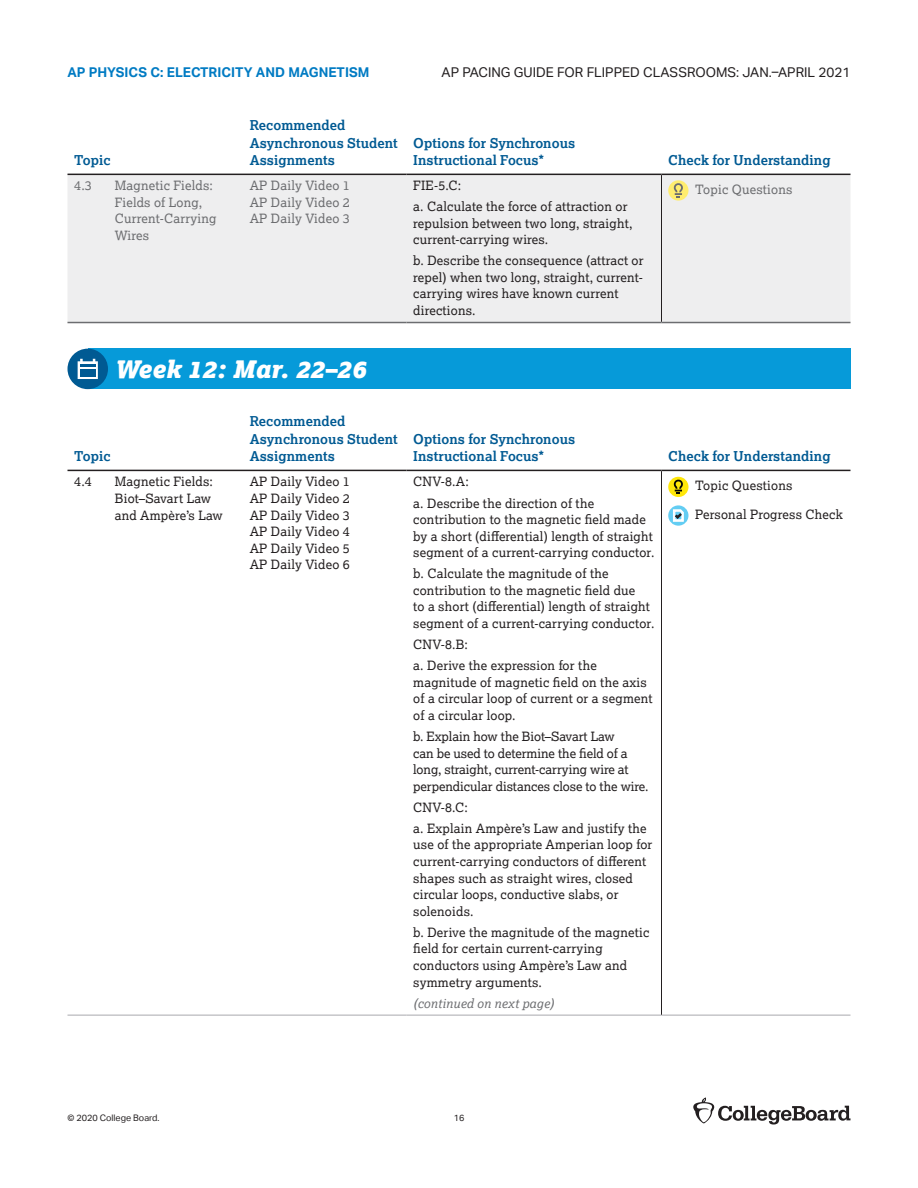
<style>
.page{position:relative;width:918px;height:1188px;background:#fff}
.page>*{position:absolute;margin:0;border:0;box-sizing:border-box;transform-origin:0 0}
.t1{font:italic 900 24px "Lexia";color:#fff}
.t2{font:700 13.5px/17.5px "Lexia";letter-spacing:.005em;color:#005a93}
.t3{font:13.5px "Aktiv Grotesk";color:#231f20}
.t4{font:700 13.5px "Aktiv Grotesk";color:#007bc3}
.t5{font:12.75px/16.5px "Lexia";letter-spacing:.015em;color:#231f20}
.t6{font:12.75px/16.5px "Lexia";letter-spacing:-.005em;color:#231f20}
.t7{font:12.75px/16.6px "Lexia";letter-spacing:.015em;color:#6c6d70}
.t8{font:italic 12.75px "Lexia";letter-spacing:.015em;color:#6c6d70}
.t9{font:9px "Aktiv Grotesk";color:#231f20}
</style>
<div class="page">
<svg style="left:693px;top:1098px;width:157px;height:27px"></svg>
<svg style="left:68px;top:173px;width:782px;height:1px"></svg>
<div style="left:68px;top:175px;width:782px;height:147px;background:#eeeeef"></div>
<hr style="left:68px;top:174px;width:40px;height:1px;background:#231f20">
<hr style="left:108px;top:174px;width:135px;height:1px;background:#231f20">
<hr style="left:243px;top:174px;width:163px;height:1px;background:#231f20">
<hr style="left:406px;top:174px;width:256px;height:1px;background:#231f20">
<hr style="left:662px;top:174px;width:188px;height:1px;background:#231f20">
<hr style="left:68px;top:322px;width:40px;height:1px;background:#6c6d70">
<hr style="left:108px;top:322px;width:135px;height:1px;background:#6c6d70">
<hr style="left:243px;top:322px;width:163px;height:1px;background:#6c6d70">
<hr style="left:406px;top:322px;width:256px;height:1px;background:#6c6d70">
<hr style="left:662px;top:322px;width:188px;height:1px;background:#6c6d70">
<hr style="left:661px;top:175px;width:1px;height:147px;background:#231f20">
<div style="left:668px;top:180px;width:20px;height:21px;background:#ffed6f;border-radius:50%"></div>
<svg style="left:673px;top:183px;width:10px;height:15px"></svg>
<div style="left:88px;top:349px;width:762px;height:40px;background:#069ad9"></div>
<svg style="left:68px;top:349px;width:40px;height:40px"></svg>
<div style="left:80px;top:369px;width:15px;height:7px;background:#005a93"></div>
<svg style="left:68px;top:469px;width:782px;height:1px"></svg>
<hr style="left:68px;top:470px;width:40px;height:1px;background:#231f20">
<hr style="left:108px;top:470px;width:135px;height:1px;background:#231f20">
<hr style="left:243px;top:470px;width:163px;height:1px;background:#231f20">
<hr style="left:406px;top:470px;width:256px;height:1px;background:#231f20">
<hr style="left:662px;top:470px;width:188px;height:1px;background:#231f20">
<hr style="left:68px;top:1015px;width:40px;height:1px;background:#a8a9ad">
<hr style="left:108px;top:1015px;width:135px;height:1px;background:#a8a9ad">
<hr style="left:243px;top:1015px;width:163px;height:1px;background:#a8a9ad">
<hr style="left:662px;top:1015px;width:188px;height:1px;background:#a8a9ad">
<hr style="left:406px;top:1015px;width:256px;height:1px;background:#a8a9ad">
<hr style="left:661px;top:471px;width:1px;height:544px;background:#231f20">
<div style="left:668px;top:477px;width:20px;height:20px;background:#ffe709;border-radius:50%"></div>
<svg style="left:673px;top:479px;width:10px;height:15px"></svg>
<svg style="left:668px;top:505px;width:20px;height:21px"></svg>
<svg style="left:673px;top:509px;width:11px;height:12px"></svg>
<p class="t4" style="left:68px;top:65px;width:303px">AP PHYSICS C: ELECTRICITY AND MAGNETISM</p>
<p class="t3" style="left:442px;top:65px;width:410px">AP PACING GUIDE FOR FLIPPED CLASSROOMS: JAN.–APRIL 2021</p>
<p class="t2" style="left:74px;top:151px;width:38px">Topic</p>
<p class="t2" style="left:250px;top:116px;width:150px">Recommended<br>Asynchronous Student<br>Assignments</p>
<p class="t2" style="left:413px;top:134px;width:164px">Options for Synchronous<br>Instructional Focus*</p>
<p class="t7" style="left:74px;top:177px;width:19px">4.3</p>
<p class="t7" style="left:115px;top:177px;width:103px">Magnetic Fields:<br>Fields of Long,<br>Current-Carrying<br>Wires</p>
<p class="t7" style="left:250px;top:177px;width:102px;text-align:justify">AP Daily Video 1<br>AP Daily Video 2<br>AP Daily Video 3</p>
<p class="t5" style="left:413px;top:174px;width:216px;line-height:21.1px">FIE-5.C:<br>a. Calculate the force of attraction or</p>
<p class="t5" style="left:413px;top:214px;width:221px">repulsion between two long, straight, current-carrying wires.</p>
<p class="t5" style="left:413px;top:252px;width:232px">b. Describe the consequence (attract or repel) when two long, straight, current&shy;carrying wires have known current directions.</p>
<p class="t2" style="left:668px;top:151px;width:164px">Check for Understanding</p>
<p class="t7" style="left:695px;top:181px;width:99px">Topic Questions</p>
<h1 class="t1" style="left:115px;top:353px;width:253px">Week 12: Mar. 22–26</h1>
<p class="t2" style="left:74px;top:447px;width:38px">Topic</p>
<p class="t2" style="left:250px;top:412px;width:150px">Recommended<br>Asynchronous Student<br>Assignments</p>
<p class="t2" style="left:413px;top:430px;width:164px">Options for Synchronous<br>Instructional Focus*</p>
<p class="t5" style="left:74px;top:473px;width:19px">4.4</p>
<p class="t5" style="left:115px;top:473px;width:109px">Magnetic Fields:<br>Biot–Savart Law and Ampère’s Law</p>
<p class="t5" style="left:250px;top:473px;width:102px;text-align:justify">AP Daily Video 1<br>AP Daily Video 2<br>AP Daily Video 3<br>AP Daily Video 4<br>AP Daily Video 5<br>AP Daily Video 6</p>
<p class="t5" style="left:413px;top:471px;width:183px;line-height:21.1px">CNV-8.A:<br>a. Describe the direction of the</p>
<p class="t5" style="left:413px;top:511px;width:243px">contribution to the magnetic field made by a short (differential) length of straight segment of a current-carrying conductor.</p>
<p class="t5" style="left:413px;top:565px;width:243px">b. Calculate the magnitude of the contribution to the magnetic field due<br>to a short (differential) length of straight segment of a current-carrying conductor.</p>
<p class="t5" style="left:413px;top:634px;width:185px;line-height:21.1px">CNV-8.B:<br>a. Derive the expression for the</p>
<p class="t5" style="left:413px;top:674px;width:241px">magnitude of magnetic field on the axis of a circular loop of current or a segment of a circular loop.</p>
<p class="t6" style="left:413px;top:728px;width:237px">b. Explain how the Biot–Savart Law<br>can be used to determine the field of a long, straight, current-carrying wire at perpendicular distances close to the wire.</p>
<p class="t5" style="left:413px;top:796px;width:235px;line-height:21.1px">CNV-8.C:<br>a. Explain Ampère’s Law and justify the</p>
<p class="t5" style="left:413px;top:836px;width:241px">use of the appropriate Amperian loop for current-carrying conductors of different shapes such as straight wires, closed circular loops, conductive slabs, or solenoids.</p>
<p class="t5" style="left:413px;top:924px;width:238px">b. Derive the magnitude of the magnetic field for certain current-carrying conductors using Ampère’s Law and symmetry arguments.</p>
<p class="t8" style="left:413px;top:995px;width:142px">(continued on next page)</p>
<p class="t2" style="left:668px;top:447px;width:164px">Check for Understanding</p>
<p class="t5" style="left:695px;top:477px;width:99px">Topic Questions</p>
<p class="t5" style="left:695px;top:506px;width:149px">Personal Progress Check</p>
<p class="t9" style="left:68px;top:1113px;width:94px">© 2020 College Board.</p>
<p class="t9" style="left:454px;top:1113px;width:12px">16</p>
</div>
